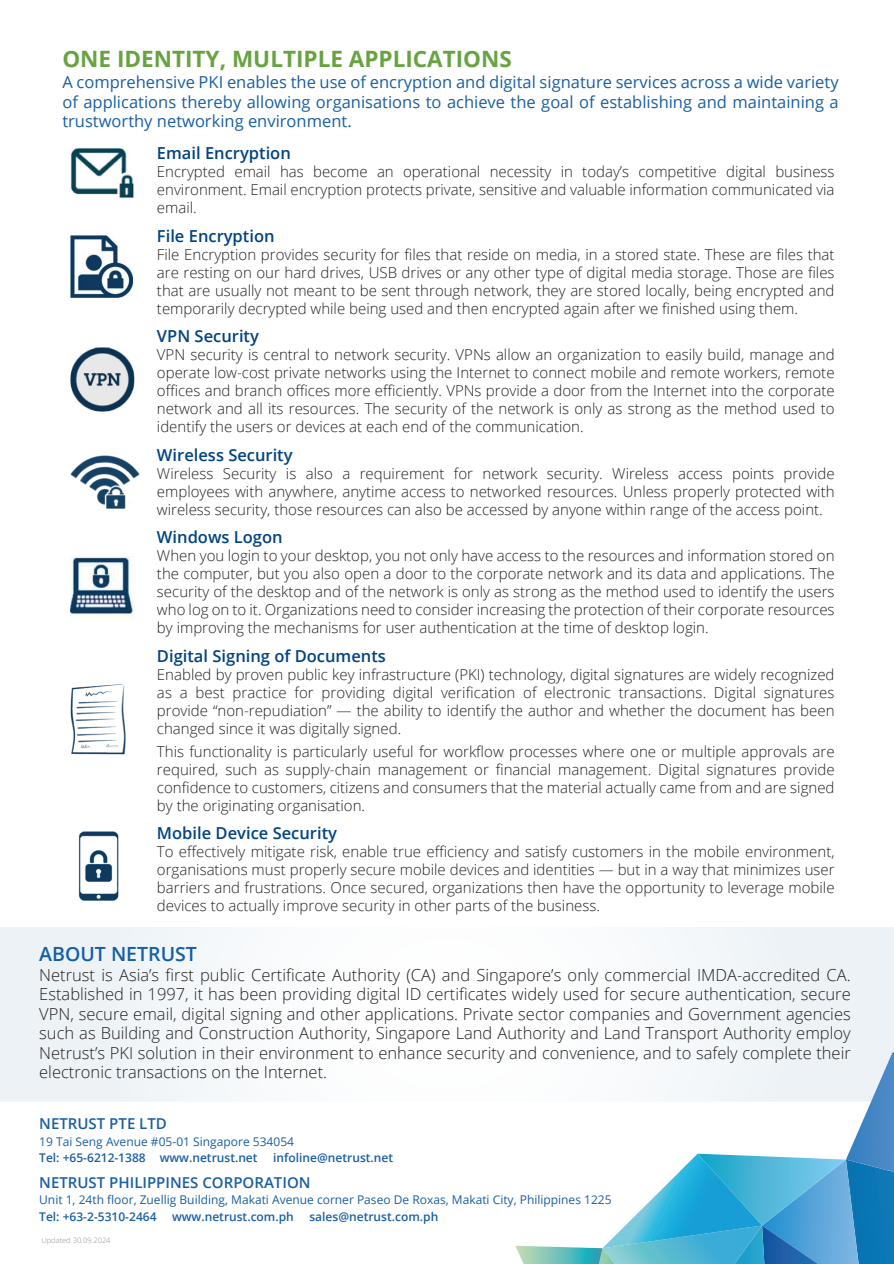
<style>
.page{position:relative;width:894px;height:1264px;background:#fff}
.page>*{position:absolute;margin:0;border:0;box-sizing:border-box;transform-origin:0 0}
.t1{font:700 22.5px "Open Sans";color:#68a342}
.t2{font:600 19.5px "Open Sans";color:#155fa2}
.t3{font:300 16.5px/19.5px "Open Sans";color:#231f20;text-align:justify}
.t4{font:16.5px/19.8px "Open Sans";color:#195fa2;text-align:justify}
.t5{font:600 16.5px "Open Sans";color:#004381}
.t6{font:300 15px/18px "Open Sans";color:#231f20;text-align:justify}
.t7{font:600 15px "Open Sans";color:#195fa2}
.t8{font:12px "Open Sans";color:#195fa2}
.t9{font:600 12px "Open Sans";color:#195fa2}
.t10{font:300 7.5px "Open Sans";color:rgb(35 31 32/.5)}
.s1{color:rgb(25 95 162/0)}
</style>
<div class="page">
<img style="left:70px;top:235px;width:62px;height:62px">
<img style="left:70px;top:148px;width:64px;height:51px">
<img style="left:70px;top:347px;width:65px;height:64px">
<img style="left:70px;top:455px;width:69px;height:54px">
<img style="left:70px;top:556px;width:64px;height:62px">
<img style="left:70px;top:684px;width:55px;height:70px">
<img style="left:78px;top:831px;width:41px;height:70px">
<svg style="left:515px;top:1052px;width:378px;height:211px"></svg>
<h1 class="t1" style="left:62px;top:50px;width:451px">ONE IDENTITY, MULTIPLE APPLICATIONS</h1>
<p class="t4" style="left:62px;top:73px;width:777px">A comprehensive PKI enables the use of encryption and digital signature services across a wide variety of applications thereby allowing organisations to achieve the goal of establishing and maintaining a trustworthy networking environment.</p>
<p class="t5" style="left:157px;top:146px;width:135px">Email Encryption</p>
<p class="t6" style="left:157px;top:164px;width:678px">Encrypted email has become an operational necessity in today’s competitive digital business environment. Email encryption protects private, sensitive and valuable information communicated via email.</p>
<p class="t5" style="left:157px;top:229px;width:119px">File Encryption</p>
<p class="t6" style="left:157px;top:247px;width:678px">File Encryption provides security for files that reside on media, in a stored state. These are files that are resting on our hard drives, USB drives or any other type of digital media storage. Those are files that are usually not meant to be sent through network, they are stored locally, being encrypted and temporarily decrypted while being used and then encrypted again after we finished using them.</p>
<p class="t5" style="left:157px;top:329px;width:103px">VPN Security</p>
<p class="t6" style="left:157px;top:347px;width:678px">VPN security is central to network security. VPNs allow an organization to easily build, manage and operate low-cost private networks using the Internet to connect mobile and remote workers, remote offices and branch offices more efficiently. VPNs provide a door from the Internet into the corporate network and all its resources. The security of the network is only as strong as the method used to identify the users or devices at each end of the communication.</p>
<p class="t5" style="left:157px;top:448px;width:137px">Wireless Security</p>
<p class="t6" style="left:157px;top:466px;width:678px">Wireless Security is also a requirement for network security. Wireless access points provide employees with anywhere, anytime access to networked resources. Unless properly protected with wireless security, those resources can also be accessed by anyone within range of the access point.</p>
<p class="t5" style="left:157px;top:530px;width:127px">Windows Logon</p>
<p class="t6" style="left:157px;top:548px;width:678px">When you login to your desktop, you not only have access to the resources and information stored on the computer, but you also open a door to the corporate network and its data and applications. The security of the desktop and of the network is only as strong as the method used to identify the users who log on to it. Organizations need to consider increasing the protection of their corporate resources by improving the mechanisms for user authentication at the time of desktop login.</p>
<p class="t5" style="left:157px;top:649px;width:230px">Digital Signing of Documents</p>
<p class="t6" style="left:157px;top:667px;width:678px">Enabled by proven public key infrastructure (PKI) technology, digital signatures are widely recognized as a best practice for providing digital verification of electronic transactions. Digital signatures provide “non-repudiation” — the ability to identify the author and whether the document has been changed since it was digitally signed.</p>
<p class="t6" style="left:157px;top:743px;width:678px">This functionality is particularly useful for workflow processes where one or multiple approvals are required, such as supply-chain management or financial management. Digital signatures provide confidence to customers, citizens and consumers that the material actually came from and are signed by the originating organisation.</p>
<p class="t5" style="left:157px;top:826px;width:181px">Mobile Device Security</p>
<p class="t6" style="left:157px;top:844px;width:678px">To effectively mitigate risk, enable true efficiency and satisfy customers in the mobile environment, organisations must properly secure mobile devices and identities — but in a way that minimizes user barriers and frustrations. Once secured, organizations then have the opportunity to leverage mobile devices to actually improve security in other parts of the business.</p>
<h2 class="t2" style="left:39px;top:946px;width:159px">ABOUT NETRUST</h2>
<p class="t3" style="left:39px;top:966px;width:812px">Netrust is Asia’s first public Certificate Authority (CA) and Singapore’s only commercial IMDA-accredited CA.<br>Established in 1997, it has been providing digital ID certificates widely used for secure authentication, secure VPN, secure email, digital signing and other applications. Private sector companies and Government agencies such as Building and Construction Authority, Singapore Land Authority and Land Transport Authority employ Netrust’s PKI solution in their environment to enhance security and convenience, and to safely complete their electronic transactions on the Internet.</p>
<p class="t7" style="left:39px;top:1117px;width:129px">NETRUST PTE LTD</p>
<p class="t8" style="left:39px;top:1136px;width:256px">19 Tai Seng Avenue #05-01 Singapore 534054</p>
<p class="t9" style="left:39px;top:1152px;width:108px">Tel: +65-6212-1388</p>
<p class="t7" style="left:39px;top:1175px;width:273px">NETRUST PHILIPPINES CORPORATION</p>
<p class="t8" style="left:39px;top:1194px;width:573px">Unit 1, 24th floor, Zuellig Building, Makati Avenue corner Paseo De Roxas, Makati City, Philippines 1225</p>
<p class="t9" style="left:39px;top:1211px;width:119px">Tel: +63-2-5310-2464</p>
<p class="t10" style="left:41px;top:1236px;width:71px">Updated 30.09.2024</p>
<p class="t9" style="left:117px;top:1152px;width:142px"><span class="s1">https://</span>www.netrust.net</p>
<p class="t9" style="left:273px;top:1152px;width:121px">infoline@netrust.net</p>
<p class="t9" style="left:129px;top:1211px;width:166px"><span class="s1">https://</span>www.netrust.com.ph</p>
<p class="t9" style="left:309px;top:1211px;width:130px">sales@netrust.com.ph</p>
</div>
